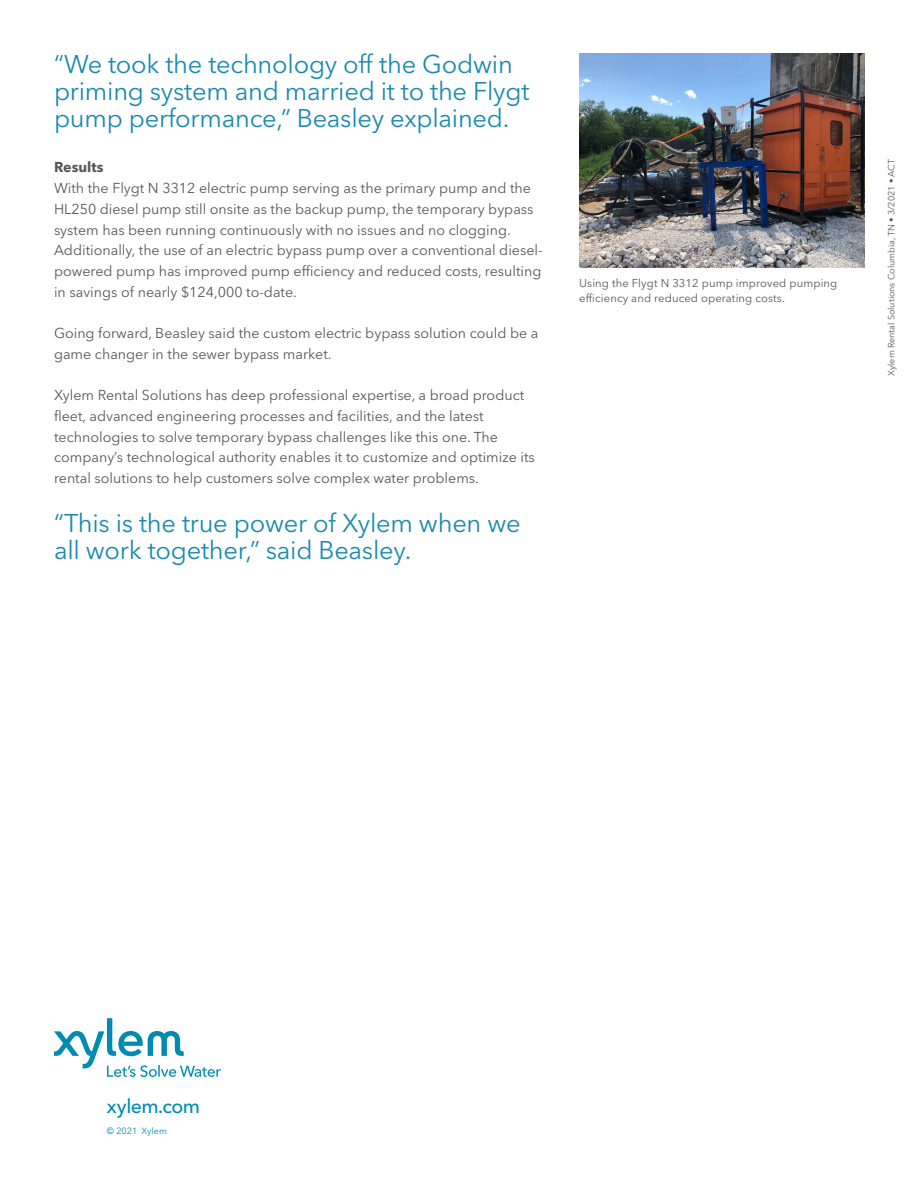
<style>
.page{position:relative;width:918px;height:1188px;background:#fff}
.page>*{position:absolute;margin:0;border:0;box-sizing:border-box;transform-origin:0 0}
.CS_Call-out{font:25.5px/27px "Avenir Next LT Pro";letter-spacing:-.01em;color:#1a8ab1}
.Basic_Formatting{font:500 19.5px "Avenir Next LT Pro";color:#008bb3}
.Body_text_noindent{font:14.25px/20.7px "Avenir Next LT Pro";color:#57585a}
.small_body_text{font:11.25px/15px "Avenir Next LT Pro";letter-spacing:.01em;color:#57585a}
.t1{font:9px "Avenir Next LT Pro";color:#57585a}
.Legal_text{font:9px "Avenir Next LT Pro";color:#008bb3}
.s1{font-weight:700}
</style>
<div class="page">
<svg style="left:54px;top:1018px;width:167px;height:59px"></svg>
<img style="left:579px;top:54px;width:285px;height:214px">
<p class="CS_Call-out" style="left:54px;top:51px;width:477px">“We took the technology off the Godwin priming system and married it to the Flygt pump performance,” Beasley explained.</p>
<p class="Body_text_noindent" style="left:54px;top:157px;width:490px"><span class="s1">Results<br></span>With the Flygt N 3312 electric pump serving as the primary pump and the HL250 diesel pump still onsite as the backup pump, the temporary bypass system has been running continuously with no issues and no clogging.<br>Additionally, the use of an electric bypass pump over a conventional diesel&shy;powered pump has improved pump efficiency and reduced costs, resulting in savings of nearly $124,000 to-date.</p>
<p class="Body_text_noindent" style="left:54px;top:323px;width:486px">Going forward, Beasley said the custom electric bypass solution could be a game changer in the sewer bypass market.</p>
<p class="Body_text_noindent" style="left:54px;top:385px;width:482px">Xylem Rental Solutions has deep professional expertise, a broad product fleet, advanced engineering processes and facilities, and the latest technologies to solve temporary bypass challenges like this one. The company’s technological authority enables it to customize and optimize its rental solutions to help customers solve complex water problems.</p>
<p class="CS_Call-out" style="left:54px;top:510px;width:468px">“This is the true power of Xylem when we all work together,” said Beasley.</p>
<p class="small_body_text" style="left:579px;top:276px;width:260px">Using the Flygt N 3312 pump improved pumping efficiency and reduced operating costs.</p>
<p class="t1" style="left:886px;top:376px;width:218px;rotate:-90deg">Xylem Rental Solutions Columbia, TN • 3/2021 • ACT</p>
<p class="Basic_Formatting" style="left:107px;top:1094px;width:95px">xylem.com</p>
<p class="Legal_text" style="left:107px;top:1125px;width:62px">© 2021 Xylem</p>
</div>
